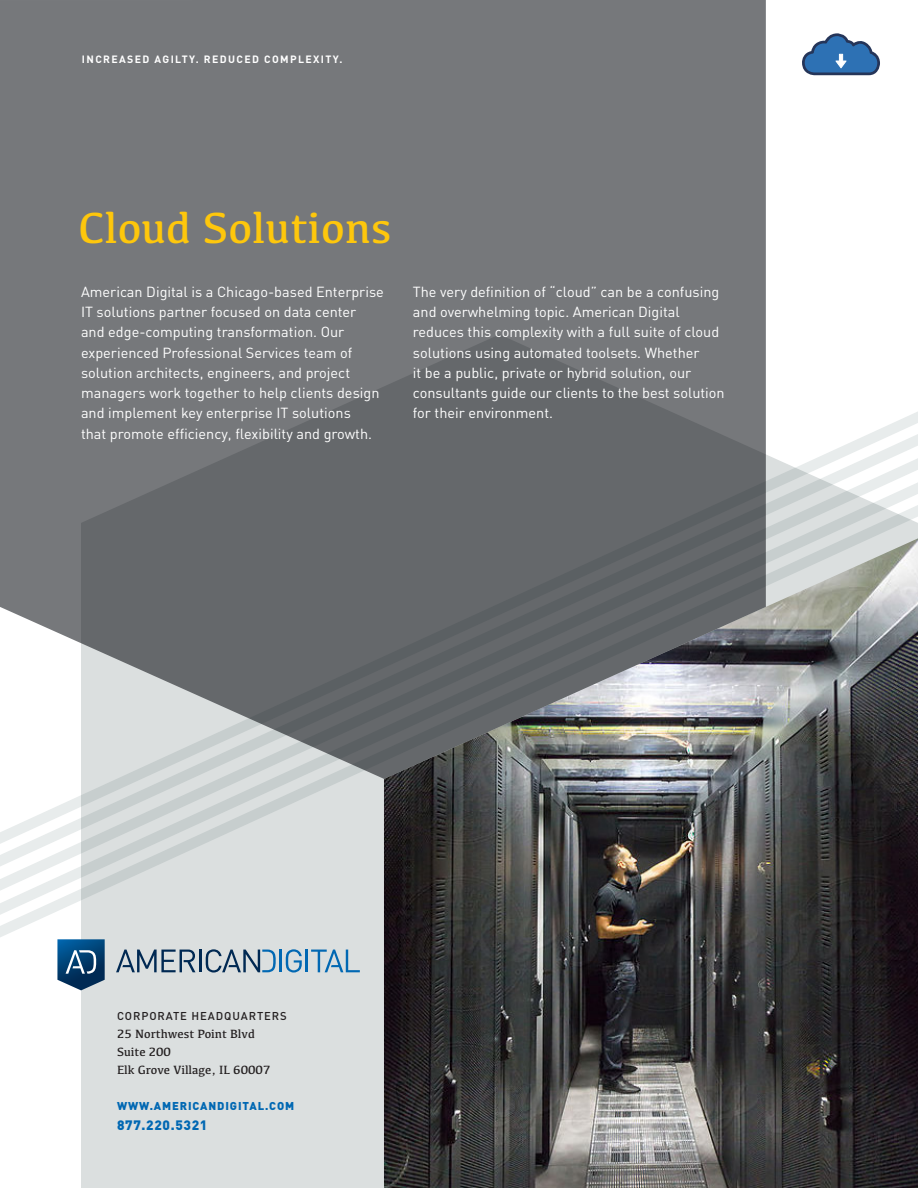
<style>
.page{position:relative;width:918px;height:1188px;background:#fff}
.page>*{position:absolute;margin:0;border:0;box-sizing:border-box;transform-origin:0 0}
.t1{font:45px "Kefa";color:#fec70c}
.t2{font:14.4px/20.2px "DIN";color:#fff}
.t3{font:900 13.5px "DIN";letter-spacing:.05em;color:#0168b3}
.t4{font:12.3px/18px "Kefa";color:#231f20}
.t5{font:900 11.25px "DIN";letter-spacing:.08em;color:#0168b3}
.t6{font:500 11.25px "DIN";letter-spacing:.08em;color:#231f20}
.t7{font:700 10.5px "DIN";letter-spacing:.13em;color:#fff}
</style>
<div class="page">
<div style="left:81px;top:941px;width:303px;height:247px;background:#dbdfdf"></div>
<img style="left:384px;top:941px;width:534px;height:247px">
<div style="left:0;top:0;width:766px;height:407px;background:#76787b"></div>
<hr style="left:199px;top:950px;width:3px;height:22px;background:#002953">
<svg style="left:116px;top:950px;width:79px;height:22px;background:#94a4b1"></svg>
<svg style="left:206px;top:949px;width:70px;height:24px;background:#9badbb"></svg>
<hr style="left:280px;top:950px;width:2px;height:22px;background:#0168b3">
<svg style="left:286px;top:949px;width:16px;height:24px"></svg>
<hr style="left:306px;top:950px;width:2px;height:22px;background:#0168b3">
<svg style="left:311px;top:950px;width:49px;height:22px"></svg>
<svg style="left:57px;top:941px;width:48px;height:49px;background:#33638a"></svg>
<svg style="left:0;top:918px;width:918px;height:23px;background:#7f7f7e"></svg>
<svg style="left:0;top:894px;width:918px;height:24px;background:#7c7d7d"></svg>
<svg style="left:0;top:870px;width:918px;height:24px;background:#828281"></svg>
<svg style="left:0;top:847px;width:918px;height:23px;background:#868582"></svg>
<svg style="left:0;top:407px;width:918px;height:440px;background:#818486"></svg>
<svg style="left:802px;top:33px;width:78px;height:42px"></svg>
<p class="t7" style="left:82px;top:52px;width:262px">INCREASED AGILTY. REDUCED COMPLEXITY.</p>
<h1 class="t1" style="left:78px;top:200px;width:315px">Cloud Solutions</h1>
<p class="t2" style="left:81px;top:281px;width:304px">American Digital is a Chicago-based Enterprise IT solutions partner focused on data center<br>and edge-computing transformation. Our experienced Professional Services team of solution architects, engineers, and project managers work together to help clients design and implement key enterprise IT solutions<br>that promote efficiency, flexibility and growth.</p>
<p class="t2" style="left:413px;top:281px;width:313px">The very definition of “cloud” can be a confusing and overwhelming topic. American Digital reduces this complexity with a full suite of cloud solutions using automated toolsets. Whether<br>it be a public, private or hybrid solution, our consultants guide our clients to the best solution for their environment.</p>
<p class="t6" style="left:117px;top:1009px;width:171px">CORPORATE HEADQUARTERS</p>
<p class="t4" style="left:117px;top:1025px;width:155px">25 Northwest Point Blvd<br>Suite 200<br>Elk Grove Village, IL 60007</p>
<p class="t5" style="left:117px;top:1099px;width:179px">WWW.AMERICANDIGITAL.COM</p>
<p class="t3" style="left:117px;top:1116px;width:92px">877.220.5321</p>
</div>
